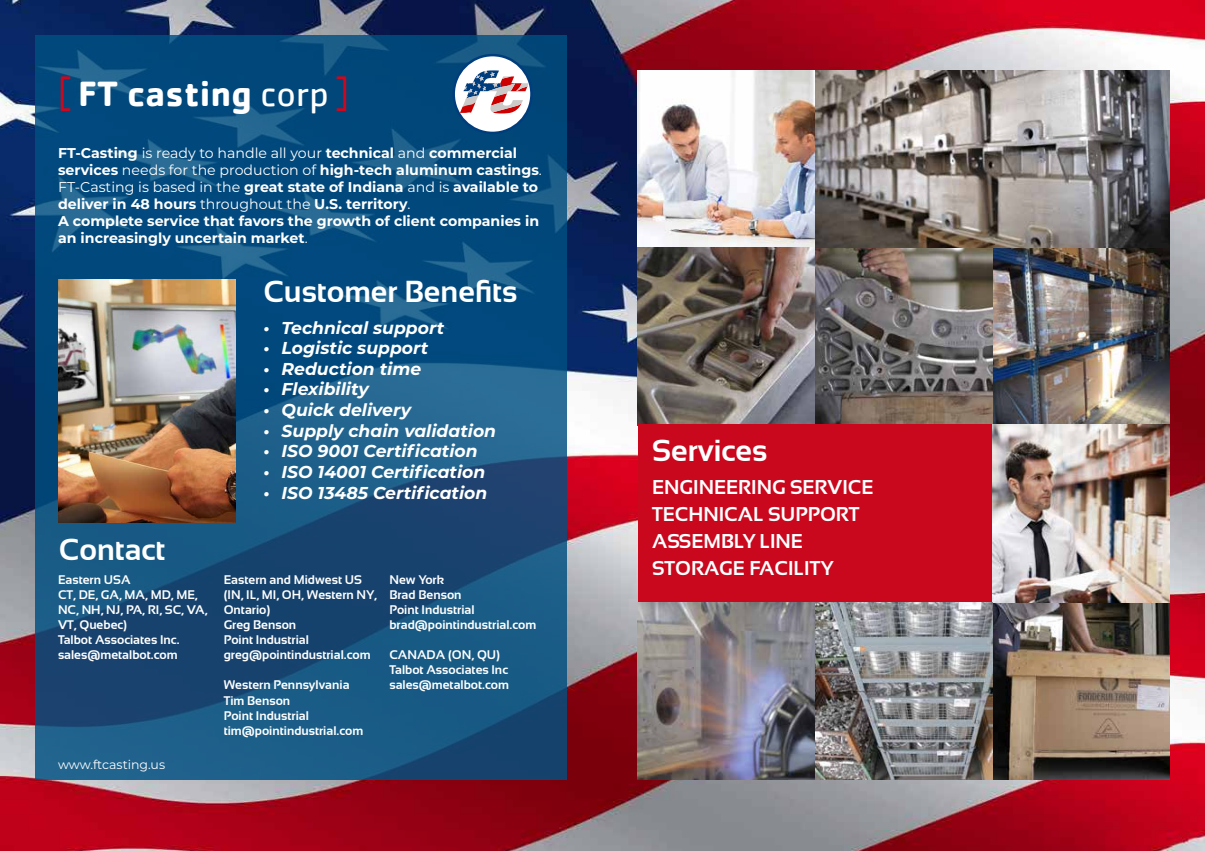
<style>
.page{position:relative;width:1205px;height:851px;background:#fff}
.page>*{position:absolute;margin:0;border:0;box-sizing:border-box;transform-origin:0 0}
.t1{font:700 36.38px "Cachet Std";color:#fff}
.t2{font:700 30.38px "Sansation";color:#fff}
.t3{font:700 20px "Sansation";color:#fff}
.t4{font:italic 700 17.25px "Montserrat";color:#fff}
.t5{font:700 14.12px/17px "Montserrat";color:#fff}
.t6{font:700 12.5px/15px "Sansation";color:#fff}
.t7{font:12.5px "Montserrat";color:#fff}
.s1{font-family:"Cachet";font-weight:400;color:#cd071e}
.s2{font-weight:400}
</style>
<div class="page">
<img style="left:0;top:0;width:1205px;height:850px">
<svg style="left:35px;top:35px;width:532px;height:744px;background:#11507e"></svg>
<img style="left:638px;top:71px;width:531px;height:354px">
<img style="left:638px;top:602px;width:354px;height:177px">
<img style="left:59px;top:280px;width:177px;height:242px">
<div style="left:638px;top:425px;width:354px;height:177px;background:#c9071d"></div>
<img style="left:992px;top:425px;width:177px;height:354px">
<svg style="left:454px;top:55px;width:77px;height:78px"></svg>
<div style="left:452px;top:54px;width:81px;height:80px;border:2px solid #003d7d;border-radius:50%"></div>
<svg style="left:460px;top:70px;width:69px;height:44px"></svg>
<h1 class="t1" style="left:59px;top:70px;width:291px"><span class="s1">[</span> FT casting <span class="s2">corp</span> <span class="s1">]</span></h1>
<p class="t5" style="left:58px;top:144px;width:485px">FT-Casting <span class="s2">is ready to handle all your</span> technical <span class="s2">and</span> commercial services <span class="s2">needs for the production of</span> high-tech aluminum castings<span class="s2">.<br>FT-Casting is based in the</span> great state of Indiana <span class="s2">and is</span> available to deliver in 48 hours <span class="s2">throughout the</span> U.S. territory<span class="s2">.<br></span>A complete service that favors the growth of client companies in an increasingly uncertain market<span class="s2">.</span></p>
<h2 class="t2" style="left:263px;top:274px;width:255px">Customer Benefits</h2>
<h3 class="t4" style="left:263px;top:315px;width:182px">• Technical support</h3>
<h3 class="t4" style="left:263px;top:335px;width:166px">• Logistic support</h3>
<h3 class="t4" style="left:263px;top:356px;width:159px">• Reduction time</h3>
<h3 class="t4" style="left:263px;top:377px;width:107px">• Flexibility</h3>
<h3 class="t4" style="left:263px;top:397px;width:149px">• Quick delivery</h3>
<h3 class="t4" style="left:263px;top:418px;width:234px">• Supply chain validation</h3>
<h3 class="t4" style="left:263px;top:439px;width:216px">• ISO 9001 Certification</h3>
<h3 class="t4" style="left:263px;top:459px;width:223px">• ISO 14001 Certification</h3>
<h3 class="t4" style="left:263px;top:480px;width:225px">• ISO 13485 Certification</h3>
<h2 class="t2" style="left:59px;top:532px;width:108px">Contact</h2>
<p class="t6" style="left:58px;top:572px;width:151px">Eastern USA<br>CT, DE, GA, MA, MD, ME,<br>NC, NH, NJ, PA, RI, SC, VA,<br>VT, Quebec)<br>Talbot Associates Inc. sales@metalbot.com</p>
<p class="t6" style="left:224px;top:572px;width:155px">Eastern and Midwest US (IN, IL, MI, OH, Western NY,<br>Ontario)<br>Greg Benson<br>Point Industrial greg@pointindustrial.com</p>
<p class="t6" style="left:224px;top:677px;width:141px">Western Pennsylvania<br>Tim Benson<br>Point Industrial tim@pointindustrial.com</p>
<p class="t7" style="left:58px;top:756px;width:109px">www.ftcasting.us</p>
<p class="t6" style="left:389px;top:572px;width:148px">New York<br>Brad Benson<br>Point Industrial brad@pointindustrial.com</p>
<p class="t6" style="left:389px;top:647px;width:121px">CANADA (ON, QU)<br>Talbot Associates Inc sales@metalbot.com</p>
<h2 class="t2" style="left:652px;top:433px;width:117px">Services</h2>
<h3 class="t3" style="left:652px;top:475px;width:223px">ENGINEERING SERVICE</h3>
<h3 class="t3" style="left:652px;top:529px;width:152px">ASSEMBLY LINE</h3>
<h3 class="t3" style="left:652px;top:502px;width:209px">TECHNICAL SUPPORT</h3>
<h3 class="t3" style="left:652px;top:556px;width:182px">STORAGE FACILITY</h3>
</div>
